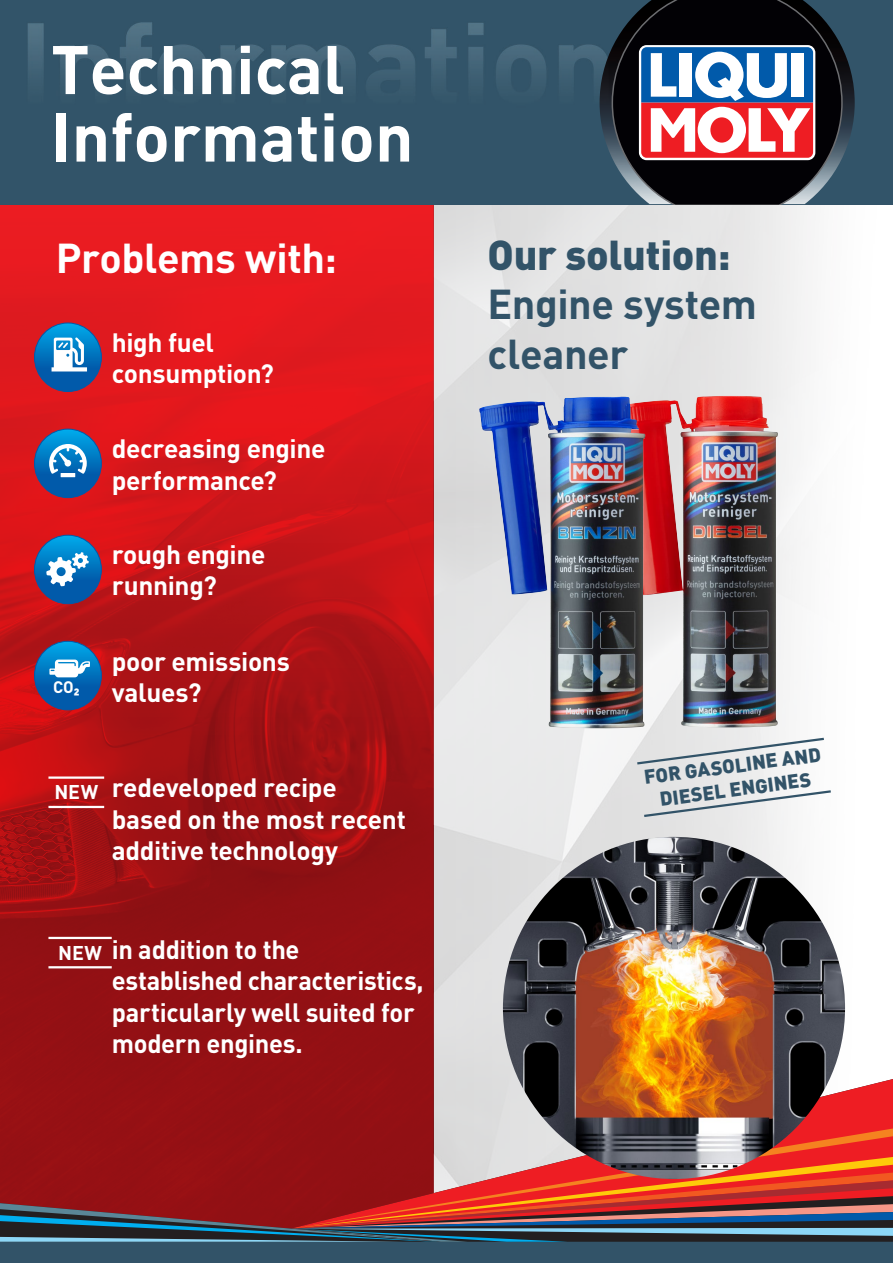
<style>
.page{position:relative;width:893px;height:1263px;background:#fff}
.page>*{position:absolute;margin:0;border:0;box-sizing:border-box;transform-origin:0 0}
.t1{font:67.5px/67.5px "DIN Bold";color:#fff}
.t2{font:700 41.25px/49.5px "DIN Pro";letter-spacing:-.01em;color:#325368}
.t3{font:700 41.25px "DIN Pro";letter-spacing:-.01em;color:#fff}
.t4{font:900 41.25px "DIN Pro";letter-spacing:-.01em;color:#325368}
.t5{font:700 26.25px/31.5px "DIN Pro";letter-spacing:-.015em;color:#fff}
.t6{font:900 19.65px/23.5px "DIN Pro";color:#325368;text-align:center}
.t7{font:700 19.65px "DIN Pro";letter-spacing:.01em;color:#fff}
.t8{font:700 16.5px "DIN Pro";color:#fff}
.s1{font-weight:900}
</style>
<div class="page">
<img style="left:0;top:204px;width:434px;height:953px">
<img style="left:434px;top:204px;width:459px;height:875px">
<div style="left:0;top:1242px;width:893px;height:21px;background:#325368"></div>
<img style="left:612px;top:396px;width:166px;height:332px">
<img style="left:479px;top:397px;width:166px;height:331px">
<svg style="left:291px;top:1079px;width:602px;height:49px"></svg>
<svg style="left:291px;top:1128px;width:602px;height:29px"></svg>
<svg style="left:0;top:1157px;width:893px;height:85px"></svg>
<img style="left:503px;top:837px;width:342px;height:342px;border-radius:171px">
<hr style="left:48px;top:776px;width:56px;height:3px;background:#fff">
<hr style="left:48px;top:806px;width:56px;height:2px;background:#fff">
<hr style="left:48px;top:937px;width:64px;height:2px;background:#fff">
<hr style="left:48px;top:966px;width:64px;height:2px;background:#fff">
<img style="left:0;top:0;width:893px;height:204px">
<img style="left:600px;top:0;width:255px;height:204px">
<svg style="left:611px;top:0;width:232px;height:204px"></svg>
<svg style="left:639px;top:45px;width:176px;height:115px"></svg>
<svg style="left:641px;top:47px;width:172px;height:111px"></svg>
<svg style="left:34px;top:323px;width:67px;height:68px"></svg>
<svg style="left:34px;top:429px;width:67px;height:69px"></svg>
<svg style="left:34px;top:535px;width:67px;height:69px"></svg>
<svg style="left:34px;top:641px;width:67px;height:69px"></svg>
<svg style="left:635px;top:736px;width:191px;height:30px"></svg>
<svg style="left:642px;top:789px;width:191px;height:29px"></svg>
<h1 class="t1" style="left:51px;top:33px;width:364px">Technical<br>Information</h1>
<h2 class="t3" style="left:56px;top:224px;width:283px">Problems with:</h2>
<p class="t5" style="left:112px;top:323px;width:164px">high fuel consumption?</p>
<p class="t5" style="left:112px;top:430px;width:215px">decreasing engine performance?</p>
<p class="t8" style="left:53px;top:673px;width:28px">CO<span class="s1">₂</span></p>
<p class="t5" style="left:112px;top:535px;width:155px">rough engine running?</p>
<p class="t5" style="left:112px;top:642px;width:180px">poor emissions values?</p>
<p class="t7" style="left:54px;top:776px;width:45px">NEW</p>
<p class="t5" style="left:112px;top:769px;width:296px">redeveloped recipe based on the most recent additive technology</p>
<p class="t7" style="left:58px;top:936px;width:45px">NEW</p>
<p class="t5" style="left:112px;top:930px;width:313px">in addition to the established characteristics, particularly well suited for modern engines.</p>
<h2 class="t4" style="left:488px;top:219px;width:244px">Our solution:</h2>
<h2 class="t2" style="left:488px;top:275px;width:271px">Engine system cleaner</h2>
<p class="t6" style="left:642px;top:764px;width:180px;rotate:-8deg">FOR GASOLINE AND<br>DIESEL ENGINES</p>
</div>
